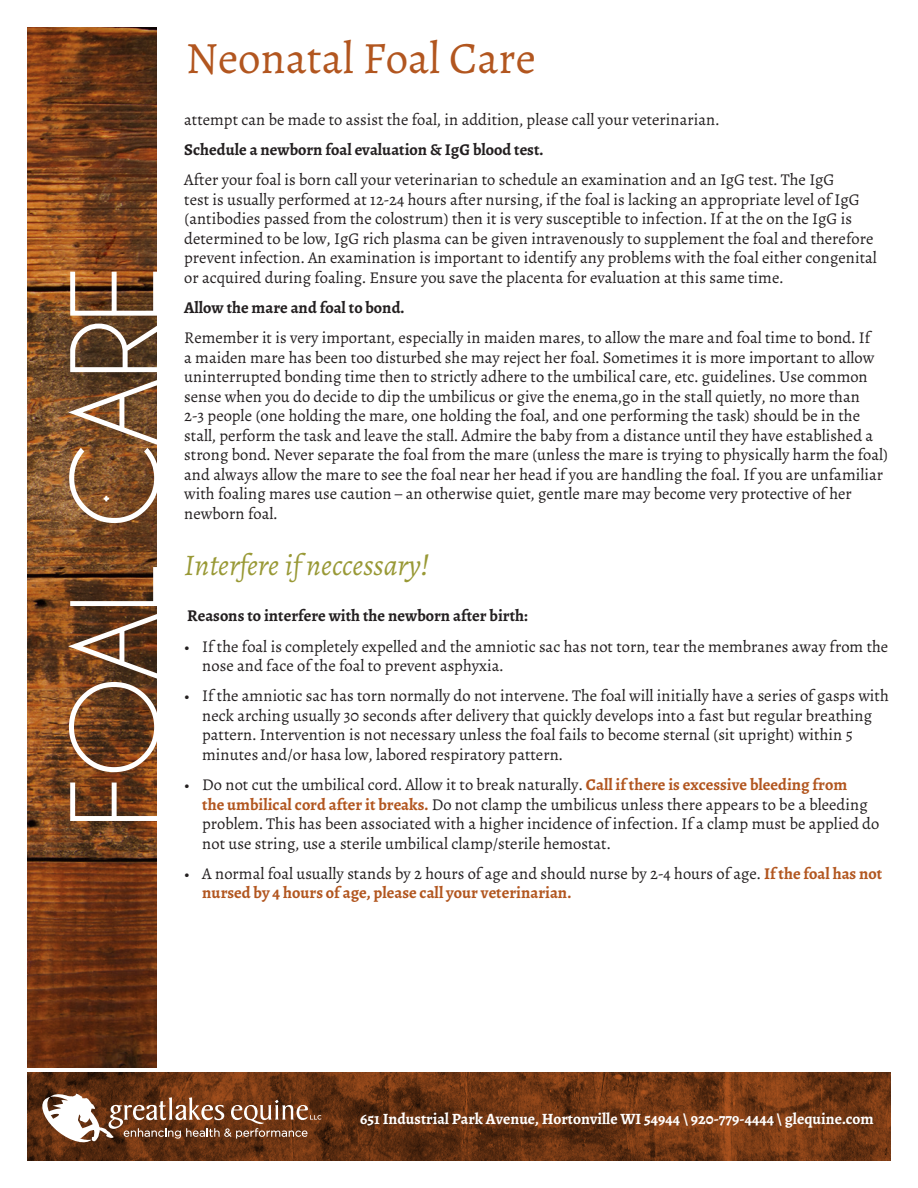
<style>
.page{position:relative;width:918px;height:1188px;background:#fff}
.page>*{position:absolute;margin:0;border:0;box-sizing:border-box;transform-origin:0 0}
.t1{font:112.5px "Caviar Dreams";letter-spacing:-.03em;color:#fff}
.t2{font:45px "Alegreya";color:#b2561f}
.t3{font:italic 30px "Alegreya";color:#999936}
.t4{font:16.5px/19.5px "Alegreya";color:#231f20}
.t5{font:700 16.5px "Alegreya";color:#231f20}
.t6{font:700 15.75px "Alegreya";color:#fff}
.s1{font-weight:700;color:#b2561f}
</style>
<div class="page">
<img style="left:27px;top:1072px;width:864px;height:89px">
<svg style="left:27px;top:27px;width:130px;height:1040px;background:#74411d"></svg>
<svg style="left:104px;top:496px;width:5px;height:5px"></svg>
<svg style="left:42px;top:1094px;width:279px;height:48px"></svg>
<p class="t1" style="left:48px;top:829px;width:566px;rotate:-90deg">FOAL CARE</p>
<p class="t2" style="left:186px;top:30px;width:352px">Neonatal Foal Care</p>
<p class="t4" style="left:184px;top:110px;width:537px">attempt can be made to assist the foal, in addition, please call your veterinarian.</p>
<p class="t5" style="left:184px;top:139px;width:361px">Schedule a newborn foal evaluation &amp; IgG blood test.</p>
<p class="t4" style="left:184px;top:170px;width:694px">After your foal is born call your veterinarian to schedule an examination and an IgG test. The IgG<br>test is usually performed at 12-24 hours after nursing, if the foal is lacking an appropriate level of IgG (antibodies passed from the colostrum) then it is very susceptible to infection. If at the on the IgG is determined to be low, IgG rich plasma can be given intravenously to supplement the foal and therefore prevent infection. An examination is important to identify any problems with the foal either congenital or acquired during foaling. Ensure you save the placenta for evaluation at this same time.</p>
<p class="t5" style="left:184px;top:297px;width:222px">Allow the mare and foal to bond.</p>
<p class="t4" style="left:184px;top:328px;width:705px">Remember it is very important, especially in maiden mares, to allow the mare and foal time to bond. If<br>a maiden mare has been too disturbed she may reject her foal. Sometimes it is more important to allow uninterrupted bonding time then to strictly adhere to the umbilical care, etc. guidelines. Use common sense when you do decide to dip the umbilicus or give the enema,go in the stall quietly, no more than<br>2-3 people (one holding the mare, one holding the foal, and one performing the task) should be in the stall, perform the task and leave the stall. Admire the baby from a distance until they have established a strong bond. Never separate the foal from the mare (unless the mare is trying to physically harm the foal) and always allow the mare to see the foal near her head if you are handling the foal. If you are unfamiliar with foaling mares use caution – an otherwise quiet, gentle mare may become very protective of her newborn foal.</p>
<p class="t3" style="left:184px;top:546px;width:247px">Interfere if neccessary!</p>
<p class="t5" style="left:187px;top:605px;width:342px">Reasons to interfere with the newborn after birth:</p>
<p class="t4" style="left:202px;top:636px;width:688px;text-indent:-18px">• If the foal is completely expelled and the amniotic sac has not torn, tear the membranes away from the nose and face of the foal to prevent asphyxia.</p>
<p class="t4" style="left:202px;top:686px;width:688px;text-indent:-18px">• If the amniotic sac has torn normally do not intervene. The foal will initially have a series of gasps with neck arching usually 30 seconds after delivery that quickly develops into a fast but regular breathing pattern. Intervention is not necessary unless the foal fails to become sternal (sit upright) within 5 minutes and/or hasa low, labored respiratory pattern.</p>
<p class="t4" style="left:202px;top:775px;width:679px;text-indent:-18px">• Do not cut the umbilical cord. Allow it to break naturally. <span class="s1">Call if there is excessive bleeding from<br>the umbilical cord after it breaks.</span> Do not clamp the umbilicus unless there appears to be a bleeding problem. This has been associated with a higher incidence of infection. If a clamp must be applied do not use string, use a sterile umbilical clamp/sterile hemostat.</p>
<p class="t4" style="left:202px;top:864px;width:682px;text-indent:-18px">• A normal foal usually stands by 2 hours of age and should nurse by 2-4 hours of age. <span class="s1">If the foal has not nursed by 4 hours of age, please call your veterinarian.</span></p>
<p class="t6" style="left:360px;top:1109px;width:515px">651 Industrial Park Avenue, Hortonville WI 54944 \ 920-779-4444 \ glequine.com</p>
</div>
